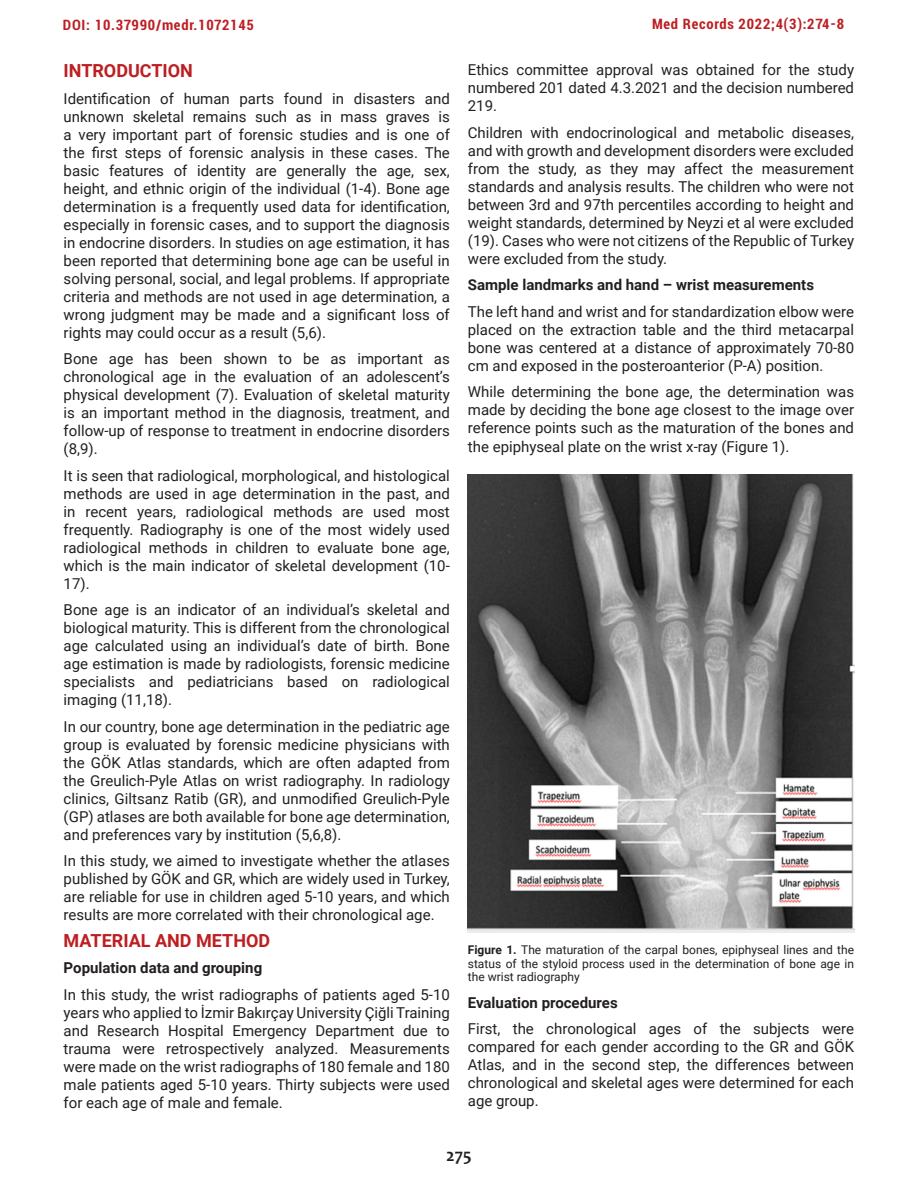
<style>
.page{position:relative;width:918px;height:1188px;background:#fff}
.page>*{position:absolute;margin:0;border:0;box-sizing:border-box;transform-origin:0 0}
.yan_başlık_bordo{font:700 18px "Roboto";color:#bd1e22}
.t1{font:700 18px "Candara";color:#231f20}
.t2{font:15px/18px "Roboto";color:#231f20;text-align:justify}
.t3{font:700 15px "Roboto";color:#231f20}
.t4{font:700 condensed 15px "Roboto";letter-spacing:.05em;color:#bd1e22}
.t5{font:12px/13.5px "Roboto";color:#231f20;text-align:justify}
.s1{font-weight:700}
</style>
<div class="page">
<img style="left:468px;top:475px;width:386px;height:457px">
<p class="t4" style="left:63px;top:14px;width:193px">DOI: 10.37990/medr.1072145</p>
<p class="t4" style="left:652px;top:14px;width:194px">Med Records 2022;4(3):274-8</p>
<p class="yan_başlık_bordo" style="left:64px;top:58px;width:131px">INTRODUCTION</p>
<p class="t2" style="left:64px;top:89px;width:388px">Identification of human parts found in disasters and unknown skeletal remains such as in mass graves is a very important part of forensic studies and is one of the first steps of forensic analysis in these cases. The basic features of identity are generally the age, sex, height, and ethnic origin of the individual (1-4). Bone age determination is a frequently used data for identification, especially in forensic cases, and to support the diagnosis in endocrine disorders. In studies on age estimation, it has been reported that determining bone age can be useful in solving personal, social, and legal problems. If appropriate criteria and methods are not used in age determination, a wrong judgment may be made and a significant loss of rights may could occur as a result (5,6).</p>
<p class="t2" style="left:64px;top:349px;width:388px">Bone age has been shown to be as important as chronological age in the evaluation of an adolescent’s physical development (7). Evaluation of skeletal maturity is an important method in the diagnosis, treatment, and follow-up of response to treatment in endocrine disorders (8,9).</p>
<p class="t2" style="left:64px;top:466px;width:388px">It is seen that radiological, morphological, and histological methods are used in age determination in the past, and in recent years, radiological methods are used most frequently. Radiography is one of the most widely used radiological methods in children to evaluate bone age, which is the main indicator of skeletal development (10- 17).</p>
<p class="t2" style="left:64px;top:600px;width:388px">Bone age is an indicator of an individual’s skeletal and biological maturity. This is different from the chronological age calculated using an individual’s date of birth. Bone age estimation is made by radiologists, forensic medicine specialists and pediatricians based on radiological imaging (11,18).</p>
<p class="t2" style="left:64px;top:717px;width:388px">In our country, bone age determination in the pediatric age group is evaluated by forensic medicine physicians with the GÖK Atlas standards, which are often adapted from the Greulich-Pyle Atlas on wrist radiography. In radiology clinics, Giltsanz Ratib (GR), and unmodified Greulich-Pyle (GP) atlases are both available for bone age determination, and preferences vary by institution (5,6,8).</p>
<p class="t2" style="left:64px;top:851px;width:388px">In this study, we aimed to investigate whether the atlases published by GÖK and GR, which are widely used in Turkey, are reliable for use in children aged 5-10 years, and which results are more correlated with their chronological age.</p>
<p class="yan_başlık_bordo" style="left:64px;top:928px;width:208px">MATERIAL AND METHOD</p>
<p class="t3" style="left:64px;top:957px;width:200px">Population data and grouping</p>
<p class="t2" style="left:64px;top:985px;width:388px">In this study, the wrist radiographs of patients aged 5-10 years who applied to İzmir Bakırçay University Çiğli Training and Research Hospital Emergency Department due to trauma were retrospectively analyzed. Measurements were made on the wrist radiographs of 180 female and 180 male patients aged 5-10 years. Thirty subjects were used for each age of male and female.</p>
<p class="t2" style="left:468px;top:60px;width:388px">Ethics committee approval was obtained for the study numbered 201 dated 4.3.2021 and the decision numbered 219.</p>
<p class="t2" style="left:468px;top:123px;width:388px">Children with endocrinological and metabolic diseases, and with growth and development disorders were excluded from the study, as they may affect the measurement standards and analysis results. The children who were not between 3rd and 97th percentiles according to height and weight standards, determined by Neyzi et al were excluded (19). Cases who were not citizens of the Republic of Turkey were excluded from the study.</p>
<p class="t3" style="left:468px;top:274px;width:348px">Sample landmarks and hand – wrist measurements</p>
<p class="t2" style="left:468px;top:302px;width:388px">The left hand and wrist and for standardization elbow were placed on the extraction table and the third metacarpal bone was centered at a distance of approximately 70-80 cm and exposed in the posteroanterior (P-A) position.</p>
<p class="t2" style="left:468px;top:382px;width:388px">While determining the bone age, the determination was made by deciding the bone age closest to the image over reference points such as the maturation of the bones and the epiphyseal plate on the wrist x-ray (Figure 1).</p>
<p class="t5" style="left:468px;top:943px;width:388px"><span class="s1">Figure 1.</span> The maturation of the carpal bones, epiphyseal lines and the status of the styloid process used in the determination of bone age in the wrist radiography</p>
<p class="t3" style="left:468px;top:992px;width:151px">Evaluation procedures</p>
<p class="t2" style="left:468px;top:1019px;width:388px">First, the chronological ages of the subjects were compared for each gender according to the GR and GÖK Atlas, and in the second step, the differences between chronological and skeletal ages were determined for each age group.</p>
<p class="t1" style="left:446px;top:1143px;width:27px">275</p>
</div>
